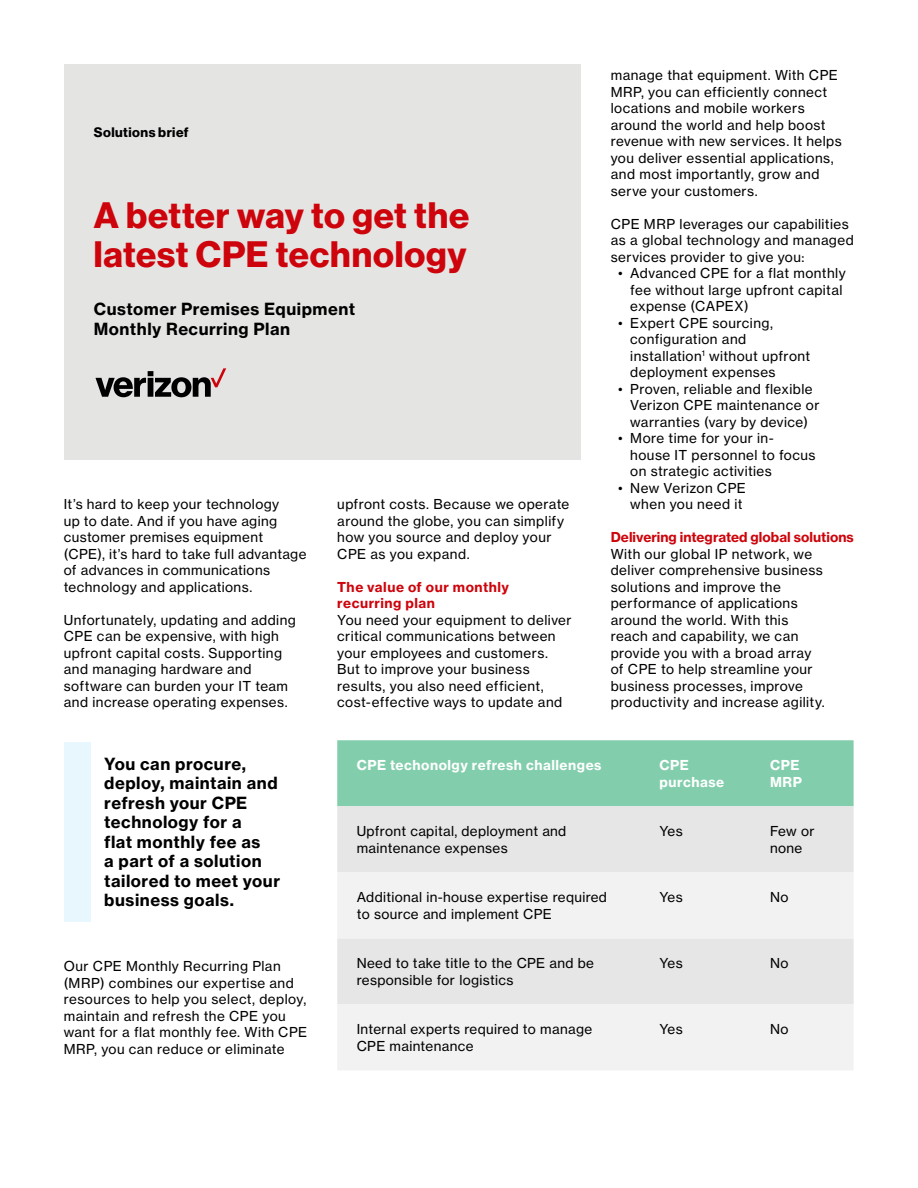
<style>
.page{position:relative;width:918px;height:1188px;background:#fff}
.page>*{position:absolute;margin:0;border:0;box-sizing:border-box;transform-origin:0 0}
.t1{font:36px/39px "N Haas Grotesk DS Std 75 Bd";letter-spacing:.02em;color:#cd040b}
.In-Line_Callout{font:16.5px/19.5px "N Haas Grotesk TX Std 75 Bd";letter-spacing:.03em;color:#000}
.Subhead{font:16.5px/19.5px "N Haas Grotesk TX Std 75 Bd";letter-spacing:.03em;color:#000}
.Body_Copy{font:13.5px/16.5px "N Haas Grotesk TX Std 55 Rg";letter-spacing:.035em;color:#000}
.Table_Body{font:13.5px/16.5px "N Haas Grotesk TX Std 55 Rg";letter-spacing:.025em;color:#000}
.Body_Copy_no_space{font:13.5px/16.5px "N Haas Grotesk TX Std 55 Rg";letter-spacing:.035em;color:#000}
.Table_Header{font:13.5px/16.5px "N Haas Grotesk TX Std 75 Bd";letter-spacing:.04em;color:#fff}
.Subhead_1_red{font:13.5px "N Haas Grotesk TX Std 75 Bd";letter-spacing:.005em;color:#cd040b}
.Subhead_1_red-2{font:13.5px/16.5px "N Haas Grotesk TX Std 75 Bd";letter-spacing:.04em;color:#cd040b}
.Document_Type{font:13.5px "N Haas Grotesk DS Std 75 Bd";letter-spacing:.035em;color:#000}
</style>
<div class="page">
<div style="left:64px;top:742px;width:27px;height:180px;background:#e8f6fe"></div>
<div style="left:64px;top:64px;width:517px;height:396px;background:#e4e5e3"></div>
<svg style="left:95px;top:368px;width:131px;height:29px"></svg>
<div style="left:337px;top:740px;width:517px;height:66px;background:#82ceac"></div>
<div style="left:337px;top:806px;width:517px;height:66px;background:#e6e6e6"></div>
<svg style="left:337px;top:872px;width:517px;height:198px;fill:#f2f2f2"></svg>
<p class="Document_Type" style="left:94px;top:125px;width:96px">Solutions brief</p>
<p class="t1" style="left:94px;top:196px;width:377px">A better way to get the latest CPE technology</p>
<p class="Subhead" style="left:94px;top:300px;width:263px">Customer Premises Equipment<br>Monthly Recurring Plan</p>
<p class="Body_Copy" style="left:64px;top:496px;width:244px">It’s hard to keep your technology<br>up to date. And if you have aging customer premises equipment (CPE), it’s hard to take full advantage of advances in communications technology and applications.</p>
<p class="Body_Copy" style="left:64px;top:612px;width:234px">Unfortunately, updating and adding<br>CPE can be expensive, with high upfront capital costs. Supporting and managing hardware and software can burden your IT team and increase operating expenses.</p>
<p class="Body_Copy" style="left:337px;top:496px;width:234px">upfront costs. Because we operate around the globe, you can simplify how you source and deploy your<br>CPE as you expand.</p>
<p class="Subhead_1_red-2" style="left:337px;top:579px;width:173px">The value of our monthly recurring plan</p>
<p class="Body_Copy" style="left:337px;top:612px;width:236px">You need your equipment to deliver critical communications between your employees and customers.<br>But to improve your business results, you also need efficient, cost-effective ways to update and</p>
<p class="Body_Copy" style="left:611px;top:67px;width:233px">manage that equipment. With CPE<br>MRP, you can efficiently connect locations and mobile workers around the world and help boost revenue with new services. It helps you deliver essential applications, and most importantly, grow and serve your customers.</p>
<p class="Body_Copy_no_space" style="left:611px;top:216px;width:245px">CPE MRP leverages our capabilities as a global technology and managed services provider to give you:</p>
<p class="Body_Copy" style="left:630px;top:265px;width:217px;text-indent:-12px">• Advanced CPE for a flat monthly fee without large upfront capital expense (CAPEX)</p>
<p class="Body_Copy" style="left:630px;top:315px;width:182px;text-indent:-12px">• Expert CPE sourcing, configuration and installation<sup>1</sup> without upfront deployment expenses</p>
<p class="Body_Copy" style="left:630px;top:381px;width:191px;text-indent:-12px">• Proven, reliable and flexible<br>Verizon CPE maintenance or warranties (vary by device)</p>
<p class="Body_Copy" style="left:630px;top:430px;width:187px;text-indent:-12px">• More time for your in&shy;house IT personnel to focus on strategic activities</p>
<p class="Body_Copy" style="left:618px;top:480px;width:129px;text-align:right">• New Verizon CPE when you need it</p>
<p class="Subhead_1_red" style="left:611px;top:529px;width:245px">Delivering integrated global solutions</p>
<p class="Body_Copy" style="left:611px;top:546px;width:216px">With our global IP network, we deliver comprehensive business solutions and improve the performance of applications around the world. With this reach and capability, we can provide you with a broad array of CPE to help streamline your business processes, improve productivity and increase agility.</p>
<p class="In-Line_Callout" style="left:104px;top:754px;width:177px">You can procure, deploy, maintain and refresh your CPE technology for a<br>flat monthly fee as<br>a part of a solution tailored to meet your business goals.</p>
<p class="Body_Copy" style="left:64px;top:958px;width:245px">Our CPE Monthly Recurring Plan (MRP) combines our expertise and resources to help you select, deploy, maintain and refresh the CPE you want for a flat monthly fee. With CPE MRP, you can reduce or eliminate</p>
<p class="Table_Header" style="left:357px;top:757px;width:246px">CPE techonolgy refresh challenges</p>
<p class="Table_Header" style="left:660px;top:757px;width:66px">CPE purchase</p>
<p class="Table_Header" style="left:770px;top:757px;width:33px">CPE<br>MRP</p>
<p class="Table_Body" style="left:357px;top:823px;width:211px">Upfront capital, deployment and maintenance expenses</p>
<p class="Table_Body" style="left:660px;top:823px;width:25px">Yes</p>
<p class="Table_Body" style="left:770px;top:823px;width:46px">Few or none</p>
<p class="Table_Body" style="left:357px;top:889px;width:252px">Additional in-house expertise required to source and implement CPE</p>
<p class="Table_Body" style="left:660px;top:889px;width:25px">Yes</p>
<p class="Table_Body" style="left:770px;top:889px;width:20px">No</p>
<p class="Table_Body" style="left:357px;top:955px;width:239px">Need to take title to the CPE and be responsible for logistics</p>
<p class="Table_Body" style="left:660px;top:955px;width:25px">Yes</p>
<p class="Table_Body" style="left:770px;top:955px;width:20px">No</p>
<p class="Table_Body" style="left:357px;top:1021px;width:237px">Internal experts required to manage<br>CPE maintenance</p>
<p class="Table_Body" style="left:660px;top:1021px;width:25px">Yes</p>
<p class="Table_Body" style="left:770px;top:1021px;width:20px">No</p>
</div>
